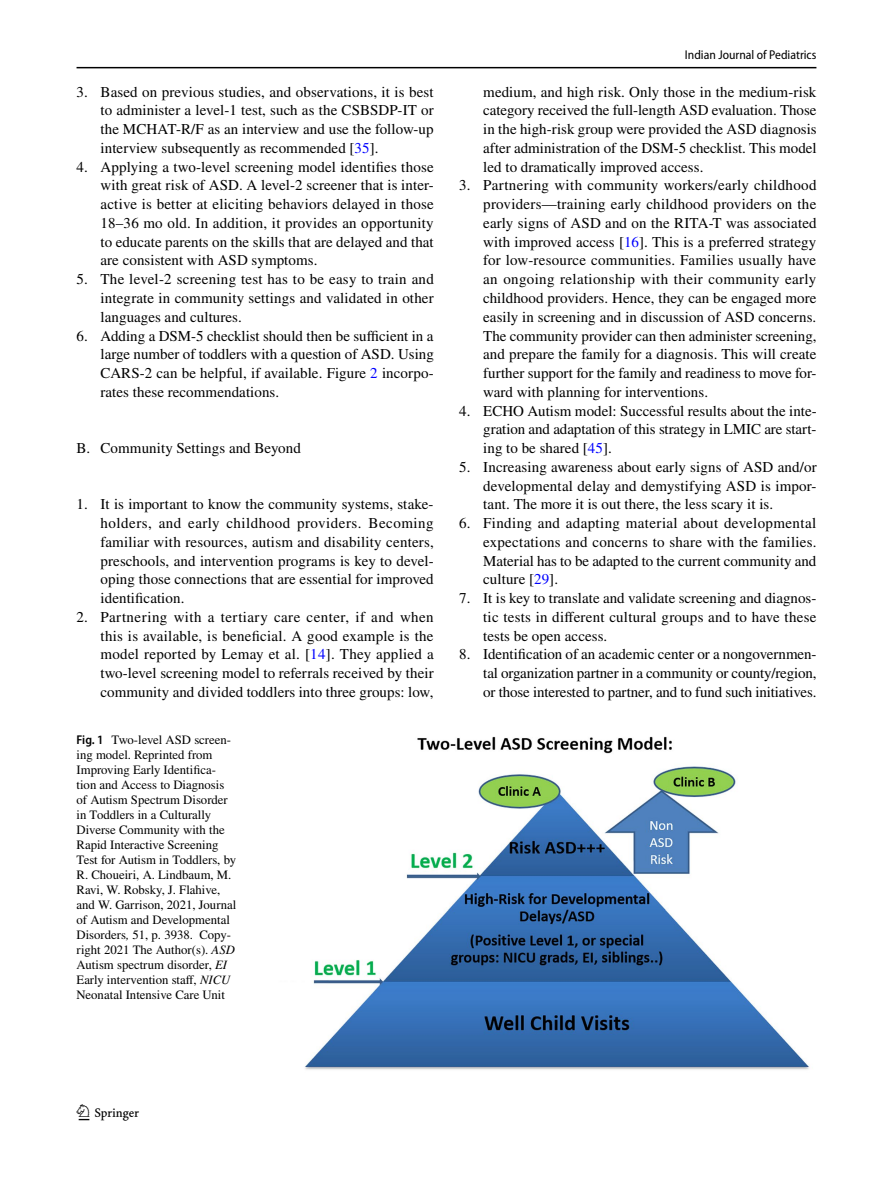
<style>
.page{position:relative;width:893px;height:1187px;background:#fff}
.page>*{position:absolute;margin:0;border:0;box-sizing:border-box;transform-origin:0 0}
.t1{font:22.5px "Springnew Regular 2";color:#000}
.t2{font:15px/18.8px "STIX";letter-spacing:.005em;color:#000;text-align:justify}
.t3{font:12.75px/15px "STIX";color:#000}
.t4{font:semi-condensed 12.75px "Myriad Pro";color:#000}
.s1{color:#00f}
.s2{font-family:"Myriad Pro";font-weight:600;font-stretch:semi-condensed}
.s3{font-style:italic}
</style>
<div class="page">
<hr style="left:77px;top:67px;width:739px;height:1px;background:#000">
<img style="left:305px;top:736px;width:505px;height:334px">
<p class="t2" style="left:101px;top:83px;width:335px;text-indent:-24px">3. Based on previous studies, and observations, it is best to administer a level-1 test, such as the CSBSDP-IT or the MCHAT-R/F as an interview and use the follow-up interview subsequently as recommended [<span class="s1">35</span>].</p>
<p class="t2" style="left:101px;top:158px;width:335px;text-indent:-24px">4. Applying a two-level screening model identifies those with great risk of ASD. A level-2 screener that is inter&shy;active is better at eliciting behaviors delayed in those 18–36 mo old. In addition, it provides an opportunity to educate parents on the skills that are delayed and that are consistent with ASD symptoms.</p>
<p class="t2" style="left:101px;top:271px;width:335px;text-indent:-24px">5. The level-2 screening test has to be easy to train and integrate in community settings and validated in other languages and cultures.</p>
<p class="t2" style="left:101px;top:327px;width:335px;text-indent:-24px">6. Adding a DSM-5 checklist should then be sufficient in a large number of toddlers with a question of ASD. Using CARS-2 can be helpful, if available. Figure <span class="s1">2</span> incorpo&shy;rates these recommendations.</p>
<p class="t2" style="left:77px;top:439px;width:226px">B. Community Settings and Beyond</p>
<p class="t2" style="left:101px;top:496px;width:335px;text-indent:-24px">1. It is important to know the community systems, stake&shy;holders, and early childhood providers. Becoming familiar with resources, autism and disability centers, preschools, and intervention programs is key to devel&shy;oping those connections that are essential for improved identification.</p>
<p class="t2" style="left:101px;top:608px;width:335px;text-indent:-24px">2. Partnering with a tertiary care center, if and when this is available, is beneficial. A good example is the model reported by Lemay et al. [<span class="s1">14</span>]. They applied a two-level screening model to referrals received by their community and divided toddlers into three groups: low,</p>
<p class="t3" style="left:77px;top:733px;width:161px"><span class="s2">Fig. 1</span> Two-level ASD screen&shy;ing model. Reprinted from<br>Improving Early Identifica&shy;tion and Access to Diagnosis of Autism Spectrum Disorder in Toddlers in a Culturally<br>Diverse Community with the<br>Rapid Interactive Screening<br>Test for Autism in Toddlers, by<br>R. Choueiri, A. Lindbaum, M.<br>Ravi, W. Robsky, J. Flahive, and W. Garrison, 2021, Journal of Autism and Developmental<br>Disorders<span class="s3">,</span> 51, p. 3938. Copy&shy;right 2021 The Author(s). <span class="s3">ASD<br></span>Autism spectrum disorder, <span class="s3">EI<br></span>Early intervention staff, <span class="s3">NICU<br></span>Neonatal Intensive Care Unit</p>
<p class="t4" style="left:685px;top:48px;width:133px">Indian Journal of Pediatrics</p>
<p class="t2" style="left:483px;top:83px;width:335px">medium, and high risk. Only those in the medium-risk category received the full-length ASD evaluation. Those in the high-risk group were provided the ASD diagnosis after administration of the DSM-5 checklist. This model led to dramatically improved access.</p>
<p class="t2" style="left:483px;top:177px;width:335px;text-indent:-24px">3. Partnering with community workers/early childhood providers—training early childhood providers on the early signs of ASD and on the RITA-T was associated with improved access [<span class="s1">16</span>]. This is a preferred strategy for low-resource communities. Families usually have an ongoing relationship with their community early childhood providers. Hence, they can be engaged more easily in screening and in discussion of ASD concerns.<br>The community provider can then administer screening, and prepare the family for a diagnosis. This will create further support for the family and readiness to move for&shy;ward with planning for interventions.</p>
<p class="t2" style="left:483px;top:402px;width:335px;text-indent:-24px">4. ECHO Autism model: Successful results about the inte&shy;gration and adaptation of this strategy in LMIC are start&shy;ing to be shared [<span class="s1">45</span>].</p>
<p class="t2" style="left:483px;top:458px;width:335px;text-indent:-24px">5. Increasing awareness about early signs of ASD and/or developmental delay and demystifying ASD is impor&shy;tant. The more it is out there, the less scary it is.</p>
<p class="t2" style="left:483px;top:514px;width:335px;text-indent:-24px">6. Finding and adapting material about developmental expectations and concerns to share with the families.<br>Material has to be adapted to the current community and culture [<span class="s1">29</span>].</p>
<p class="t2" style="left:483px;top:589px;width:335px;text-indent:-24px">7. It is key to translate and validate screening and diagnos&shy;tic tests in different cultural groups and to have these tests be open access.</p>
<p class="t2" style="left:483px;top:646px;width:335px;text-indent:-24px">8. Identification of an academic center or a nongovernmen&shy;tal organization partner in a community or county/region, or those interested to partner, and to fund such initiatives.</p>
<h1 class="t1" style="left:79px;top:1104px;width:62px">1 3</h1>
</div>
